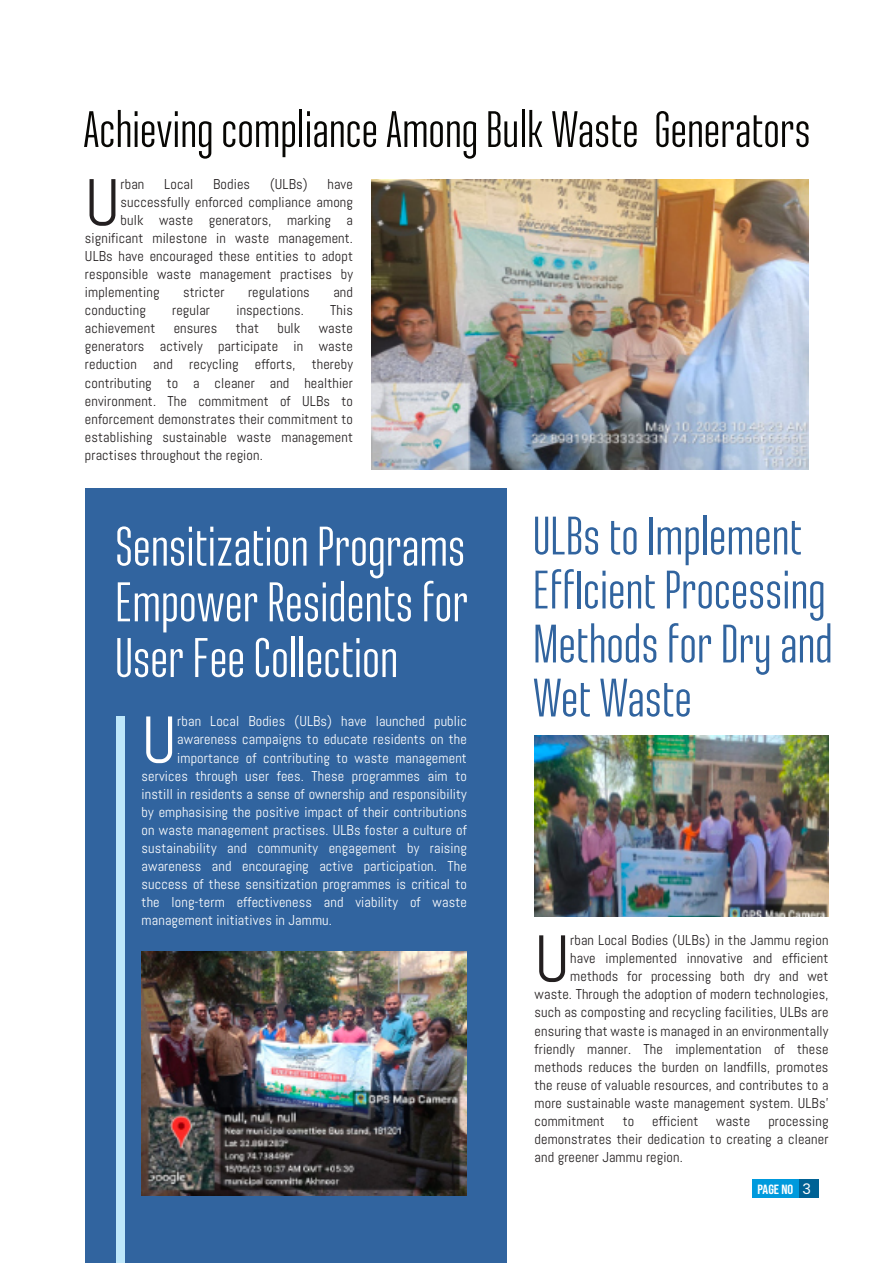
<style>
.page{position:relative;width:893px;height:1263px;background:#fff}
.page>*{position:absolute;margin:0;border:0;box-sizing:border-box;transform-origin:0 0}
.t1{font:65.7px "Abel";color:#231f20}
.t2{font:65.7px "Abel";color:#fff}
.t3{font:55.65px/55.7px "Ristretto Pro";color:#fff;text-align:justify}
.t4{font:54px/54px "Ristretto Pro";color:#31649f}
.t5{font:51.15px "Ristretto Pro";color:#080704}
.t6{font:14.25px/18px "Abel";letter-spacing:.01em;color:#231f20;text-align:justify}
.t7{font:14.25px "Abel";letter-spacing:.01em;color:#fff}
.t8{font:13.35px "Bebas Neue";color:#fff;scale:1.08 1}
.s1{font-family:"Poppins";font-size:14.55px}
</style>
<div class="page">
<div style="left:798px;top:1179px;width:20px;height:19px;background:#006295"></div>
<div style="left:752px;top:1179px;width:46px;height:19px;background:#009add"></div>
<img style="left:372px;top:179px;width:436px;height:290px">
<div style="left:85px;top:488px;width:422px;height:775px;background:#31649f"></div>
<div style="left:116px;top:716px;width:9px;height:547px;background:#bee7fa"></div>
<img style="left:142px;top:952px;width:325px;height:244px">
<img style="left:535px;top:735px;width:293px;height:182px">
<h3 class="t5" style="left:83px;top:109px;width:729px">Achieving compliance Among Bulk Waste Generators</h3>
<h1 class="t1" style="left:85px;top:161px;width:37px">U</h1>
<p class="t6" style="left:121px;top:175px;width:25px">rban</p>
<p class="t6" style="left:164px;top:175px;width:31px">Local</p>
<p class="t6" style="left:213px;top:175px;width:38px">Bodies</p>
<p class="t6" style="left:270px;top:175px;width:39px">(ULBs)</p>
<p class="t6" style="left:327px;top:175px;width:27px">have</p>
<p class="t6" style="left:121px;top:193px;width:234px">successfully enforced compliance among</p>
<p class="t6" style="left:121px;top:211px;width:234px">bulk waste generators, marking a</p>
<p class="t6" style="left:85px;top:229px;width:270px">significant milestone in waste management.</p>
<p class="t6" style="left:85px;top:247px;width:270px">ULBs have encouraged these entities to adopt</p>
<p class="t6" style="left:85px;top:265px;width:270px">responsible waste management practises by</p>
<p class="t6" style="left:85px;top:283px;width:76px">implementing</p>
<p class="t6" style="left:183px;top:283px;width:43px">stricter</p>
<p class="t6" style="left:248px;top:283px;width:63px">regulations</p>
<p class="t6" style="left:333px;top:283px;width:21px">and</p>
<p class="t6" style="left:85px;top:301px;width:62px">conducting</p>
<p class="t6" style="left:172px;top:301px;width:39px">regular</p>
<p class="t6" style="left:236px;top:301px;width:69px">inspections.</p>
<p class="t6" style="left:330px;top:301px;width:24px">This</p>
<p class="t6" style="left:85px;top:319px;width:72px">achievement</p>
<p class="t6" style="left:174px;top:319px;width:45px">ensures</p>
<p class="t6" style="left:236px;top:319px;width:25px">that</p>
<p class="t6" style="left:277px;top:319px;width:24px">bulk</p>
<p class="t6" style="left:85px;top:319px;width:270px;text-indent:234px">waste generators actively participate in waste reduction and recycling efforts, thereby contributing to a cleaner and healthier environment. The commitment of ULBs to enforcement demonstrates their commitment to establishing sustainable waste management practises throughout the region.</p>
<h2 class="t3" style="left:115px;top:524px;width:355px">Sensitization Programs Empower Residents for User Fee Collection</h2>
<h1 class="t2" style="left:142px;top:698px;width:37px">U</h1>
<p class="t7" style="left:177px;top:712px;width:291px">rban Local Bodies (ULBs) have launched public</p>
<p class="t7" style="left:177px;top:730px;width:291px">awareness campaigns to educate residents on the</p>
<p class="t7" style="left:177px;top:748px;width:291px">importance of contributing to waste management</p>
<p class="t7" style="left:142px;top:767px;width:327px">services through user fees. These programmes aim to</p>
<p class="t7" style="left:142px;top:785px;width:327px">instill in residents a sense of ownership and responsibility</p>
<p class="t7" style="left:142px;top:803px;width:327px">by emphasising the positive impact of their contributions</p>
<p class="t7" style="left:142px;top:821px;width:327px">on waste management practises. ULBs foster a culture of</p>
<p class="t7" style="left:142px;top:839px;width:327px">sustainability and community engagement by raising</p>
<p class="t7" style="left:142px;top:857px;width:327px">awareness and encouraging active participation. The</p>
<p class="t7" style="left:142px;top:875px;width:327px">success of these sensitization programmes is critical to</p>
<p class="t7" style="left:142px;top:893px;width:327px">the long-term effectiveness and viability of waste</p>
<p class="t7" style="left:142px;top:911px;width:192px">management initiatives in Jammu.</p>
<h3 class="t4" style="left:533px;top:514px;width:301px">ULBs to Implement<br>EffIcient Processing<br>Methods for Dry and<br>Wet Waste</h3>
<h1 class="t1" style="left:535px;top:917px;width:37px">U</h1>
<p class="t6" style="left:570px;top:931px;width:260px">rban Local Bodies (ULBs) in the Jammu region</p>
<p class="t6" style="left:570px;top:949px;width:260px">have implemented innovative and efficient</p>
<p class="t6" style="left:570px;top:967px;width:260px">methods for processing both dry and wet</p>
<p class="t6" style="left:535px;top:985px;width:295px">waste. Through the adoption of modern technologies,</p>
<p class="t6" style="left:535px;top:1003px;width:295px">such as composting and recycling facilities, ULBs are</p>
<p class="t6" style="left:535px;top:1022px;width:295px">ensuring that waste is managed in an environmentally</p>
<p class="t6" style="left:535px;top:1040px;width:295px">friendly manner. The implementation of these</p>
<p class="t6" style="left:535px;top:1058px;width:295px">methods reduces the burden on landfills, promotes</p>
<p class="t6" style="left:535px;top:1076px;width:295px">the reuse of valuable resources, and contributes to a</p>
<p class="t6" style="left:535px;top:1094px;width:295px">more sustainable waste management system. ULBs'</p>
<p class="t6" style="left:535px;top:1112px;width:72px">commitment</p>
<p class="t6" style="left:623px;top:1112px;width:13px">to</p>
<p class="t6" style="left:652px;top:1112px;width:48px">efficient</p>
<p class="t6" style="left:716px;top:1112px;width:36px">waste</p>
<p class="t6" style="left:535px;top:1112px;width:295px;text-indent:234px">processing demonstrates their dedication to creating a cleaner and greener Jammu region.</p>
<p class="t8" style="left:758px;top:1181px;width:51px">PAGE NO <span class="s1">3</span></p>
</div>
